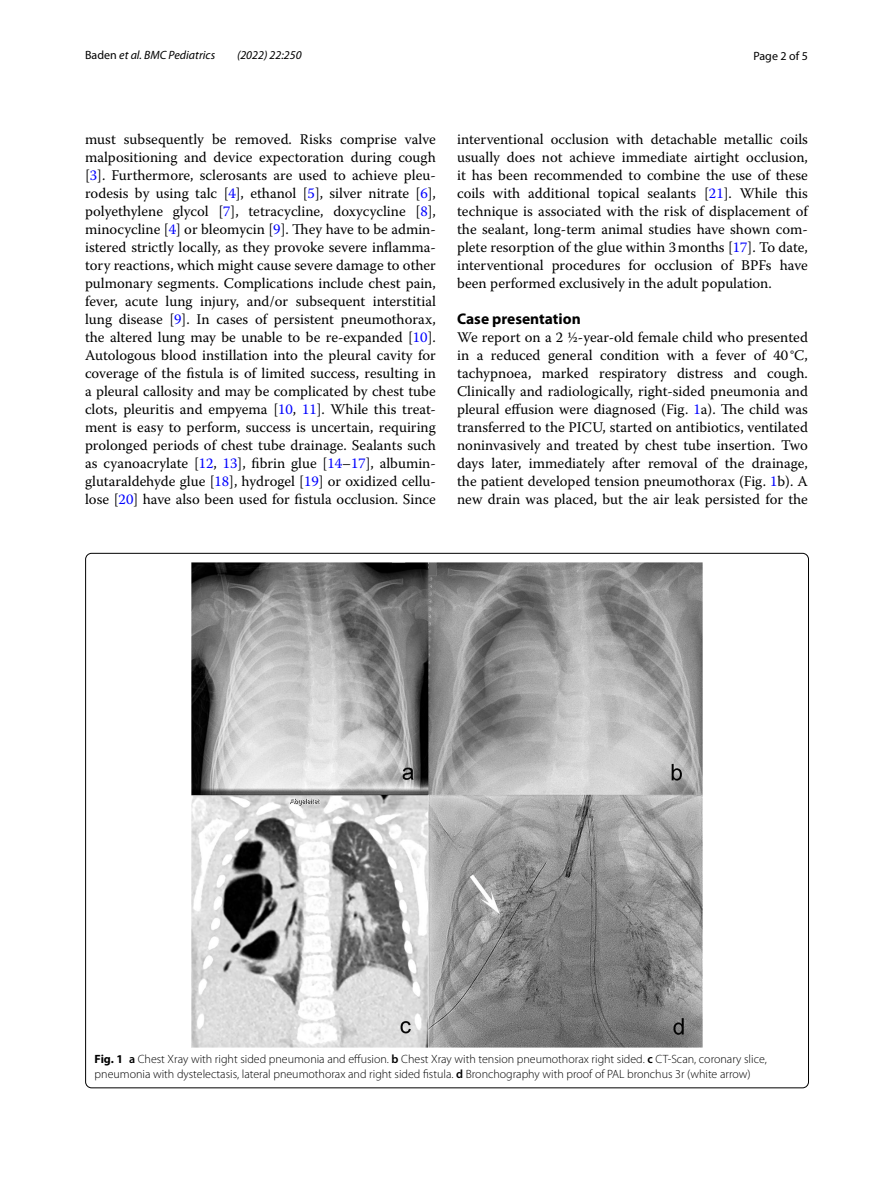
<style>
.page{position:relative;width:893px;height:1187px;background:#fff}
.page>*{position:absolute;margin:0;border:0;box-sizing:border-box;transform-origin:0 0}
.t1{font:700 15.45px "Myriad Pro";color:#000}
.t2{font:14.7px/18px "Warnock Pro";color:#000;text-align:justify}
.t3{font:300 12px/15px "Myriad Pro";color:#000}
.t4{font:italic 12px "Myriad Pro";color:#000}
.t5{font:12px "Myriad Pro";color:#000}
.s1{font-style:normal}
.s2{color:#00f}
.s3{font-weight:700}
.s4{font-weight:600}
</style>
<div class="page">
<img style="left:192px;top:562px;width:510px;height:485px">
<p class="t4" style="left:85px;top:48px;width:132px"><span class="s1">Baden</span> et al. BMC Pediatrics</p>
<p class="t4" style="left:237px;top:48px;width:66px">(2022) 22:250</p>
<p class="t5" style="left:753px;top:48px;width:56px">Page 2 of 5</p>
<p class="t2" style="left:85px;top:130px;width:352px">must subsequently be removed. Risks comprise valve malpositioning and device expectoration during cough [<span class="s2">3</span>]. Furthermore, sclerosants are used to achieve pleu&shy;rodesis by using talc [<span class="s2">4</span>], ethanol [<span class="s2">5</span>], silver nitrate [<span class="s2">6</span>], polyethylene glycol [<span class="s2">7</span>], tetracycline, doxycycline [<span class="s2">8</span>], minocycline [<span class="s2">4</span>] or bleomycin [<span class="s2">9</span>]. They have to be admin&shy;istered strictly locally, as they provoke severe inflamma&shy;tory reactions, which might cause severe damage to other pulmonary segments. Complications include chest pain, fever, acute lung injury, and/or subsequent interstitial lung disease [<span class="s2">9</span>]. In cases of persistent pneumothorax, the altered lung may be unable to be re-expanded [<span class="s2">10</span>].<br>Autologous blood instillation into the pleural cavity for coverage of the fistula is of limited success, resulting in a pleural callosity and may be complicated by chest tube clots, pleuritis and empyema [<span class="s2">10</span>, <span class="s2">11</span>]. While this treat&shy;ment is easy to perform, success is uncertain, requiring prolonged periods of chest tube drainage. Sealants such as cyanoacrylate [<span class="s2">12</span>, <span class="s2">13</span>], fibrin glue [<span class="s2">14</span>–<span class="s2">17</span>], albumin&shy;glutaraldehyde glue [<span class="s2">18</span>], hydrogel [<span class="s2">19</span>] or oxidized cellu&shy;lose [<span class="s2">20</span>] have also been used for fistula occlusion. Since</p>
<p class="t2" style="left:457px;top:130px;width:352px">interventional occlusion with detachable metallic coils usually does not achieve immediate airtight occlusion, it has been recommended to combine the use of these coils with additional topical sealants [<span class="s2">21</span>]. While this technique is associated with the risk of displacement of the sealant, long-term animal studies have shown com&shy;plete resorption of the glue within 3months [<span class="s2">17</span>]. To date, interventional procedures for occlusion of BPFs have been performed exclusively in the adult population.</p>
<p class="t1" style="left:457px;top:308px;width:125px">Case presentation</p>
<p class="t2" style="left:457px;top:328px;width:352px">We report on a 2 ½-year-old female child who presented in a reduced general condition with a fever of 40 °C, tachypnoea, marked respiratory distress and cough.<br>Clinically and radiologically, right-sided pneumonia and pleural effusion were diagnosed (Fig. <span class="s2">1</span>a). The child was transferred to the PICU, started on antibiotics, ventilated noninvasively and treated by chest tube insertion. Two days later, immediately after removal of the drainage, the patient developed tension pneumothorax (Fig. <span class="s2">1</span>b). A new drain was placed, but the air leak persisted for the</p>
<p class="t3" style="left:95px;top:1051px;width:674px"><span class="s3">Fig. 1</span> <span class="s4">a</span> Chest Xray with right sided pneumonia and effusion. <span class="s4">b</span> Chest Xray with tension pneumothorax right sided. <span class="s4">c</span> CT-Scan, coronary slice, pneumonia with dystelectasis, lateral pneumothorax and right sided fistula. <span class="s4">d</span> Bronchography with proof of PAL bronchus 3r (white arrow)</p>
</div>
